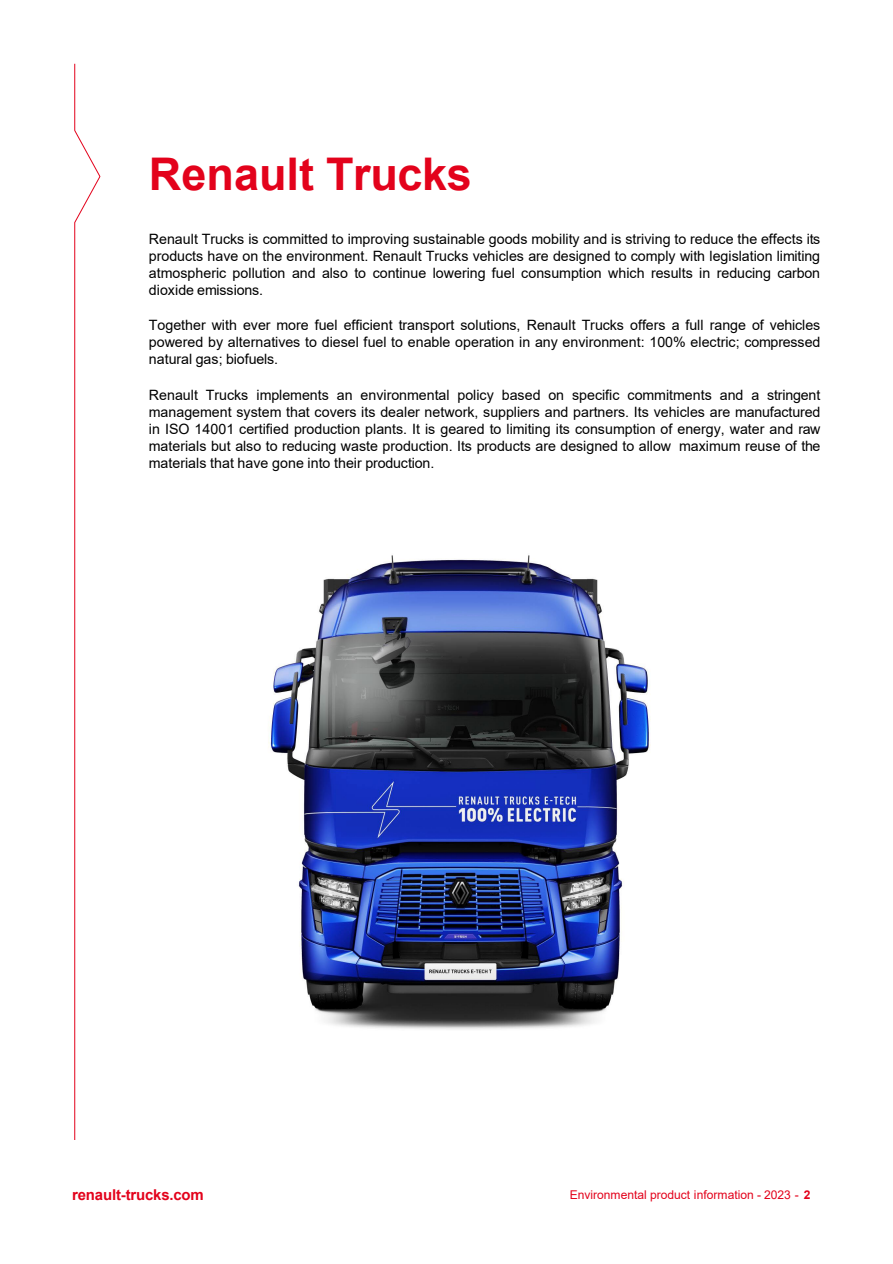
<style>
.page{position:relative;width:893px;height:1264px;background:#fff}
.page>*{position:absolute;margin:0;border:0;box-sizing:border-box;transform-origin:0 0}
.t1{font:700 45px "Arial";color:#e3021b}
.t2{font:700 15px "Arial";letter-spacing:-.015em;color:#e3021b}
.t3{font:14.25px/17.1px "Arial";color:#000;text-align:justify}
.t4{font:12px "Arial";letter-spacing:-.005em;color:#e3021b}
.s1{font-weight:700}
</style>
<div class="page">
<svg style="left:74px;top:63px;width:27px;height:1077px"></svg>
<img style="left:268px;top:555px;width:383px;height:475px">
<h1 class="t1" style="left:149px;top:142px;width:324px">Renault Trucks</h1>
<p class="t3" style="left:149px;top:230px;width:673px">Renault Trucks is committed to improving sustainable goods mobility and is striving to reduce the effects its products have on the environment. Renault Trucks vehicles are designed to comply with legislation limiting atmospheric pollution and also to continue lowering fuel consumption which results in reducing carbon dioxide emissions.</p>
<p class="t3" style="left:149px;top:316px;width:673px">Together with ever more fuel efficient transport solutions, Renault Trucks offers a full range of vehicles powered by alternatives to diesel fuel to enable operation in any environment: 100% electric; compressed natural gas; biofuels.</p>
<p class="t3" style="left:149px;top:386px;width:673px">Renault Trucks implements an environmental policy based on specific commitments and a stringent management system that covers its dealer network, suppliers and partners. Its vehicles are manufactured in ISO 14001 certified production plants. It is geared to limiting its consumption of energy, water and raw materials but also to reducing waste production. Its products are designed to allow maximum reuse of the materials that have gone into their production.</p>
<p class="t2" style="left:72px;top:1183px;width:133px">renault-trucks.com</p>
<p class="t4" style="left:569px;top:1186px;width:242px">Environmental product information - 2023 - <span class="s1">2</span></p>
</div>
